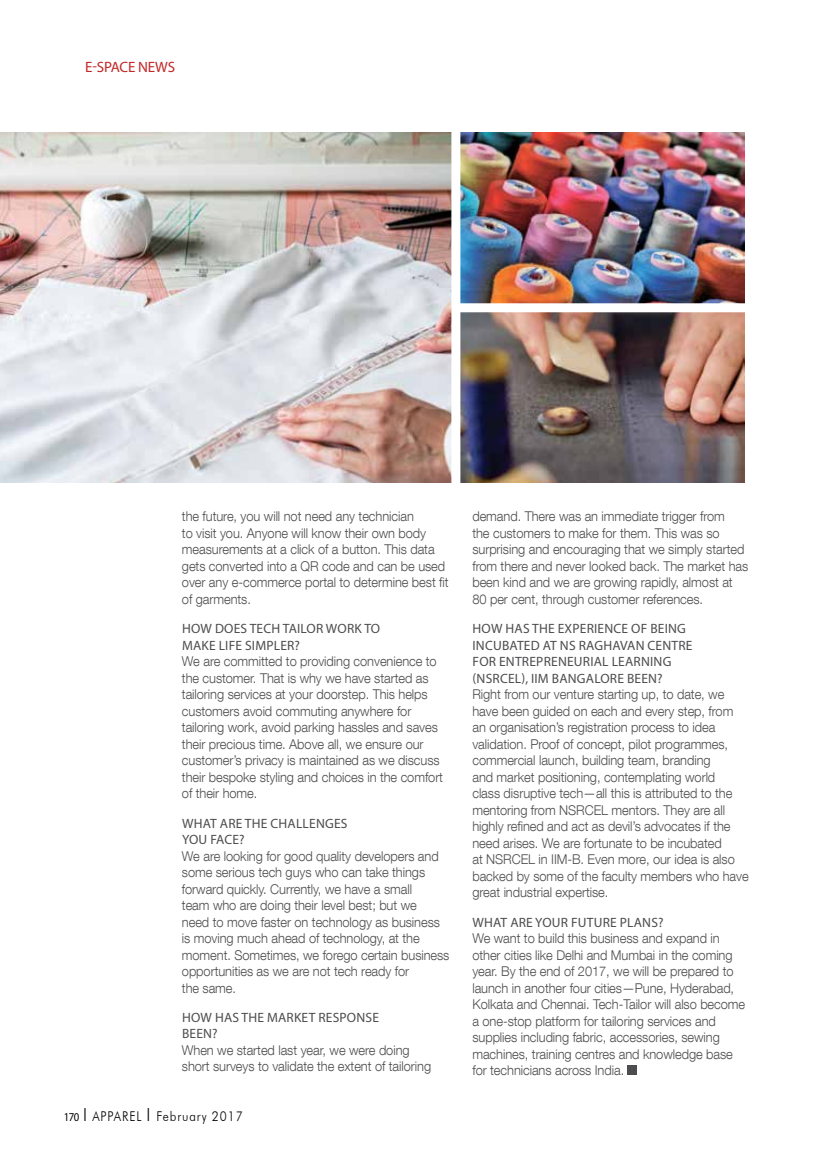
<style>
.page{position:relative;width:830px;height:1161px;background:#fff}
.page>*{position:absolute;margin:0;border:0;box-sizing:border-box;transform-origin:0 0}
.t1{font:15px "Myriad Pro";letter-spacing:-.01em;color:#c22728}
.t2{font:300 13.5px/16.5px "Helvetica Neue LT Com";letter-spacing:-.005em;color:#4d4d4f;scale:.95 1}
.t3{font:13.5px/16.5px "Myriad Pro";letter-spacing:.015em;color:#4d4d4f}
.t4{font:300 13.5px "Futura BT";letter-spacing:.075em;color:#000;scale:.9 1}
.s1{font-family:"Myriad Pro";font-weight:400;font-size:12px}
.s2{font-size:18px}
</style>
<div class="page">
<img style="left:0;top:133px;width:744px;height:350px">
<div style="left:453px;top:303px;width:303px;height:9px;background:#fff"></div>
<div style="left:451px;top:128px;width:9px;height:362px;background:#fff"></div>
<div style="left:627px;top:1066px;width:9px;height:9px;background:#4d4d4f"></div>
<p class="t1" style="left:85px;top:58px;width:91px">E-SPACE NEWS</p>
<p class="t2" style="left:182px;top:508px;width:282px">the future, you will not need any technician<br>to visit you. Anyone will know their own body measurements at a click of a button. This data gets converted into a QR code and can be used over any e-commerce portal to determine best fit of garments.</p>
<p class="t3" style="left:182px;top:620px;width:199px">HOW DOES TECH TAILOR WORK TO<br>MAKE LIFE SIMPLER?</p>
<p class="t2" style="left:182px;top:653px;width:276px">We are committed to providing convenience to the customer. That is why we have started as tailoring services at your doorstep. This helps customers avoid commuting anywhere for tailoring work, avoid parking hassles and saves their precious time. Above all, we ensure our customer’s privacy is maintained as we discuss their bespoke styling and choices in the comfort of their home.</p>
<p class="t3" style="left:182px;top:814px;width:167px">WHAT ARE THE CHALLENG ES<br>YOU FACE?</p>
<p class="t2" style="left:182px;top:847px;width:283px">We are looking for good quality developers and some serious tech guys who can take things forward quickly. Currently, we have a small<br>team who are doing their level best; but we<br>need to move faster on technology as business is moving much ahead of technology, at the moment. Sometimes, we forego certain business opportunities as we are not tech ready for<br>the same.</p>
<p class="t3" style="left:182px;top:1009px;width:198px">HOW HAS THE MARKET RESPONSE<br>BEEN?</p>
<p class="t2" style="left:182px;top:1041px;width:264px">When we started last year, we were doing short surveys to validate the extent of tailoring</p>
<p class="t4" style="left:64px;top:1108px;width:200px"><span class="s1">170</span> <span class="s2">I</span> APPAREL <span class="s2">I</span> February 2017</p>
<p class="t2" style="left:472px;top:508px;width:292px">demand. There was an immediate trigger from<br>the customers to make for them. This was so surprising and encouraging that we simply started from there and never looked back. The market has been kind and we are growing rapidly, almost at 80 per cent, through customer references.</p>
<p class="t3" style="left:472px;top:620px;width:221px">HOW HAS THE EXPERIENCE OF BEING<br>INCUBATED AT NS RAGHAVAN CENTRE<br>FOR ENTREPRENEURIAL LEARNING<br>(NSRCEL</p>
<p class="t3" style="left:521px;top:670px;width:143px">), IIM BANGALORE BEEN?</p>
<p class="t2" style="left:472px;top:686px;width:292px">Right from our venture starting up, to date, we have been guided on each and every step, from an organisation’s registration process to idea validation. Proof of concept, pilot programmes, commercial launch, building team, branding<br>and market positioning, contemplating world<br>class disruptive tech—all this is attributed to the mentoring from NSRCEL mentors. They are all highly refined and act as devil’s advocates if the need arises. We are fortunate to be incubated<br>at NSRCEL in IIM-B. Even more, our idea is also backed by some of the faculty members who have great industrial expertise.</p>
<p class="t3" style="left:472px;top:913px;width:192px">WHAT ARE YOUR FUTURE PLANS?</p>
<p class="t2" style="left:472px;top:930px;width:288px">We want to build this business and expand in other cities like Delhi and Mumbai in the coming year. By the end of 2017, we will be prepared to launch in another four cities—Pune, Hyderabad, Kolkata and Chennai. Tech-Tailor will also become a one-stop platform for tailoring services and supplies including fabric, accessories, sewing machines, training centres and knowledge base for technicians across India.</p>
</div>
